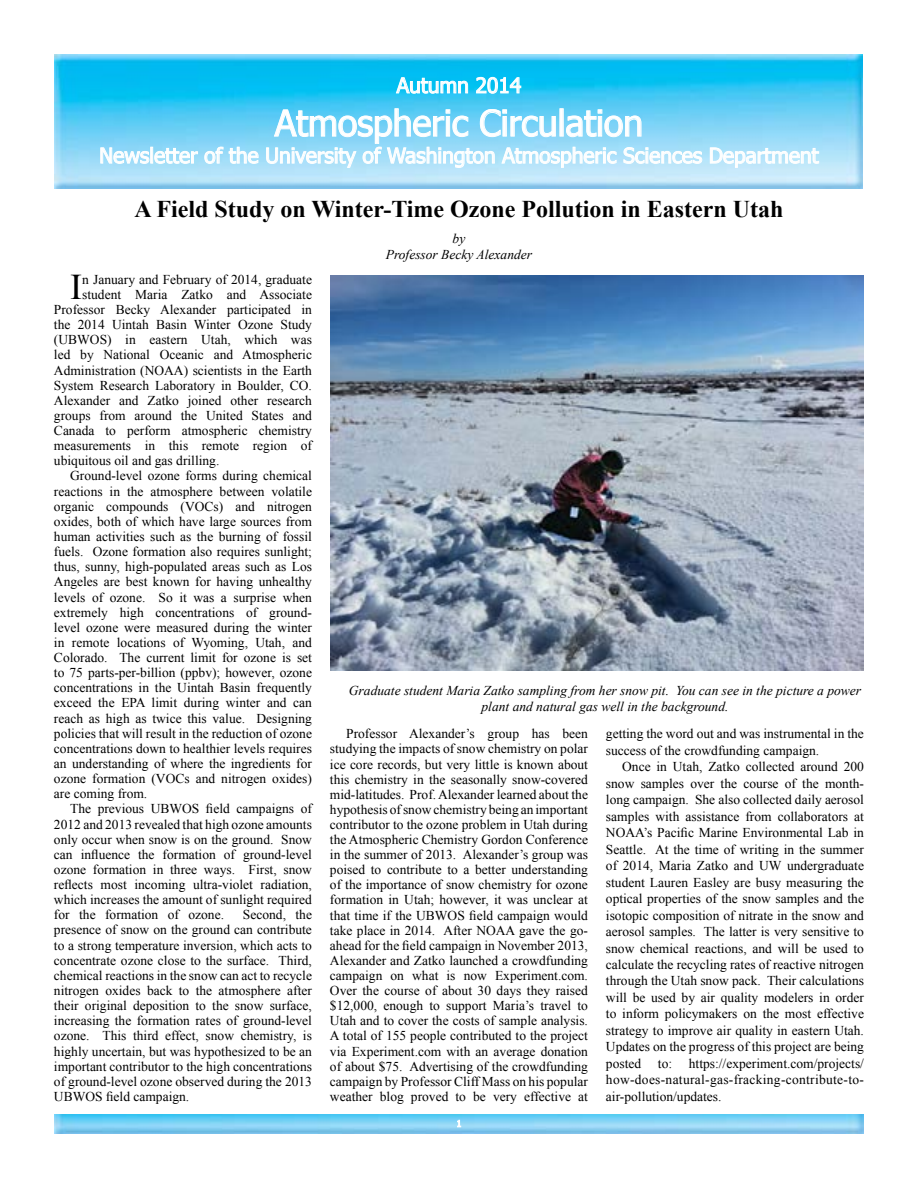
<style>
.page{position:relative;width:918px;height:1188px;background:#fff}
.page>*{position:absolute;margin:0;border:0;box-sizing:border-box;transform-origin:0 0}
.t1{font:36.15px "Times New Roman";color:#000}
.t2{font:36px "Tahoma";letter-spacing:-.005em;color:#fff}
.t3{font:700 24px "Times New Roman";color:#000}
.t4{font:21px "Tahoma";color:#fff}
.t5{font:13.5px/15.1px "Times New Roman";color:#000;text-align:justify}
.t6{font:italic 13.5px/16.5px "Times New Roman";color:#000;text-align:center}
</style>
<div class="page">
<img style="left:54px;top:54px;width:808px;height:135px">
<svg style="left:396px;top:77px;width:72px;height:17px"></svg>
<svg style="left:476px;top:66px;width:46px;height:28px"></svg>
<svg style="left:100px;top:147px;width:98px;height:17px"></svg>
<svg style="left:204px;top:146px;width:55px;height:18px"></svg>
<svg style="left:266px;top:108px;width:437px;height:60px;background:#9cddf8"></svg>
<svg style="left:710px;top:147px;width:109px;height:21px"></svg>
<img style="left:54px;top:1114px;width:810px;height:20px">
<svg style="left:457px;top:1120px;width:4px;height:8px"></svg>
<img style="left:330px;top:276px;width:534px;height:394px">
<h3 class="t4" style="left:397px;top:71px;width:126px">Autumn 2014</h3>
<h2 class="t2" style="left:275px;top:99px;width:370px">Atmospheric Circulation</h2>
<h3 class="t4" style="left:99px;top:141px;width:721px">Newsletter of the University of Washington Atmospheric Sciences Department</h3>
<h3 class="t3" style="left:134px;top:192px;width:651px">A Field Study on Winter-Time Ozone Pollution in Eastern Utah</h3>
<h1 class="t1" style="left:70px;top:262px;width:14px">I</h1>
<p class="t5" style="left:82px;top:272px;width:231px">n January and February of 2014, graduate</p>
<p class="t5" style="left:82px;top:287px;width:231px">student Maria Zatko and Associate</p>
<p class="t5" style="left:54px;top:302px;width:260px">Professor Becky Alexander participated in</p>
<p class="t5" style="left:54px;top:317px;width:260px">the 2014 Uintah Basin Winter Ozone Study</p>
<p class="t5" style="left:54px;top:332px;width:259px">(UBWOS) in eastern Utah, which was</p>
<p class="t5" style="left:54px;top:347px;width:260px">led by National Oceanic and Atmospheric</p>
<p class="t5" style="left:54px;top:362px;width:260px">Administration (NOAA) scientists in the Earth</p>
<p class="t5" style="left:54px;top:377px;width:259px">System Research Laboratory in Boulder, CO.</p>
<p class="t5" style="left:54px;top:392px;width:260px">Alexander and Zatko joined other research</p>
<p class="t5" style="left:54px;top:408px;width:260px">groups from around the United States and</p>
<p class="t5" style="left:54px;top:423px;width:260px">Canada to perform atmospheric chemistry</p>
<p class="t5" style="left:54px;top:438px;width:260px">measurements in this remote region of</p>
<p class="t5" style="left:54px;top:453px;width:167px">ubiquitous oil and gas drilling.</p>
<p class="t5" style="left:70px;top:468px;width:243px">Ground-level ozone forms during chemical</p>
<p class="t5" style="left:54px;top:483px;width:260px">reactions in the atmosphere between volatile</p>
<p class="t5" style="left:54px;top:498px;width:260px">organic compounds (VOCs) and nitrogen</p>
<p class="t5" style="left:54px;top:514px;width:260px">oxides, both of which have large sources from</p>
<p class="t5" style="left:54px;top:529px;width:259px">human activities such as the burning of fossil</p>
<p class="t5" style="left:54px;top:544px;width:260px">fuels. Ozone formation also requires sunlight;</p>
<p class="t5" style="left:54px;top:559px;width:260px">thus, sunny, high-populated areas such as Los</p>
<p class="t5" style="left:54px;top:574px;width:259px">Angeles are best known for having unhealthy</p>
<p class="t5" style="left:54px;top:589px;width:260px">levels of ozone. So it was a surprise when</p>
<p class="t5" style="left:54px;top:604px;width:259px">extremely high concentrations of ground-</p>
<p class="t5" style="left:54px;top:619px;width:259px">level ozone were measured during the winter</p>
<p class="t5" style="left:54px;top:635px;width:260px">in remote locations of Wyoming, Utah, and</p>
<p class="t5" style="left:54px;top:650px;width:260px">Colorado. The current limit for ozone is set</p>
<p class="t5" style="left:54px;top:665px;width:260px">to 75 parts-per-billion (ppbv); however, ozone</p>
<p class="t5" style="left:54px;top:680px;width:260px">concentrations in the Uintah Basin frequently</p>
<p class="t5" style="left:54px;top:695px;width:260px">exceed the EPA limit during winter and can</p>
<p class="t5" style="left:54px;top:710px;width:260px">reach as high as twice this value. Designing</p>
<p class="t5" style="left:54px;top:725px;width:260px">policies that will result in the reduction of ozone</p>
<p class="t5" style="left:54px;top:741px;width:260px">concentrations down to healthier levels requires</p>
<p class="t5" style="left:54px;top:756px;width:260px">an understanding of where the ingredients for</p>
<p class="t5" style="left:54px;top:771px;width:260px">ozone formation (VOCs and nitrogen oxides)</p>
<p class="t5" style="left:54px;top:786px;width:95px">are coming from.</p>
<p class="t5" style="left:70px;top:801px;width:243px">The previous UBWOS field campaigns of</p>
<p class="t5" style="left:54px;top:816px;width:259px">2012 and 2013 revealed that high ozone amounts</p>
<p class="t5" style="left:54px;top:831px;width:259px">only occur when snow is on the ground. Snow</p>
<p class="t5" style="left:54px;top:846px;width:260px">can influence the formation of ground-level</p>
<p class="t5" style="left:54px;top:862px;width:259px">ozone formation in three ways. First, snow</p>
<p class="t5" style="left:54px;top:877px;width:260px">reflects most incoming ultra-violet radiation,</p>
<p class="t5" style="left:54px;top:892px;width:259px">which increases the amount of sunlight required</p>
<p class="t5" style="left:54px;top:907px;width:172px">for the formation of ozone.</p>
<p class="t5" style="left:54px;top:907px;width:260px;text-indent:189px">Second, the presence of snow on the ground can contribute to a strong temperature inversion, which acts to concentrate ozone close to the surface. Third, chemical reactions in the snow can act to recycle nitrogen oxides back to the atmosphere after their original deposition to the snow surface, increasing the formation rates of ground-level ozone. This third effect, snow chemistry, is highly uncertain, but was hypothesized to be an important contributor to the high concentrations of ground-level ozone observed during the 2013<br>UBWOS field campaign.</p>
<p class="t6" style="left:386px;top:230px;width:148px">by<br>Professor Becky Alexander</p>
<p class="t6" style="left:349px;top:682px;width:514px">Graduate student Maria Zatko sampling from her snow pit. You can see in the picture a power plant and natural gas well in the background.</p>
<p class="t5" style="left:330px;top:726px;width:260px;text-indent:16px">Professor Alexander’s group has been studying the impacts of snow chemistry on polar ice core records, but very little is known about this chemistry in the seasonally snow-covered mid-latitudes. Prof. Alexander learned about the hypothesis of snow chemistry being an important contributor to the ozone problem in Utah during the Atmospheric Chemistry Gordon Conference in the summer of 2013. Alexander’s group was poised to contribute to a better understanding of the importance of snow chemistry for ozone formation in Utah; however, it was unclear at that time if the UBWOS field campaign would take place in 2014. After NOAA gave the go&shy;ahead for the field campaign in November 2013, Alexander and Zatko launched a crowdfunding campaign on what is now Experiment.com.<br>Over the course of about 30 days they raised $12,000, enough to support Maria’s travel to Utah and to cover the costs of sample analysis.<br>A total of 155 people contributed to the project via Experiment.com with an average donation of about $75. Advertising of the crowdfunding campaign by Professor Cliff Mass on his popular weather blog proved to be very effective at</p>
<p class="t5" style="left:606px;top:725px;width:260px;line-height:16.5px">getting the word out and was instrumental in the success of the crowdfunding campaign.</p>
<p class="t5" style="left:606px;top:758px;width:260px;line-height:16.5px;text-indent:16px">Once in Utah, Zatko collected around 200 snow samples over the course of the month&shy;long campaign. She also collected daily aerosol samples with assistance from collaborators at NOAA’s Pacific Marine Environmental Lab in Seattle. At the time of writing in the summer of 2014, Maria Zatko and UW undergraduate student Lauren Easley are busy measuring the optical properties of the snow samples and the isotopic composition of nitrate in the snow and aerosol samples. The latter is very sensitive to snow chemical reactions, and will be used to calculate the recycling rates of reactive nitrogen through the Utah snow pack. Their calculations will be used by air quality modelers in order to inform policymakers on the most effective strategy to improve air quality in eastern Utah.<br>Updates on the progress of this project are being posted to: https://experiment.com/projects/ how-does-natural-gas-fracking-contribute-to&shy;air-pollution/updates.</p>
</div>
